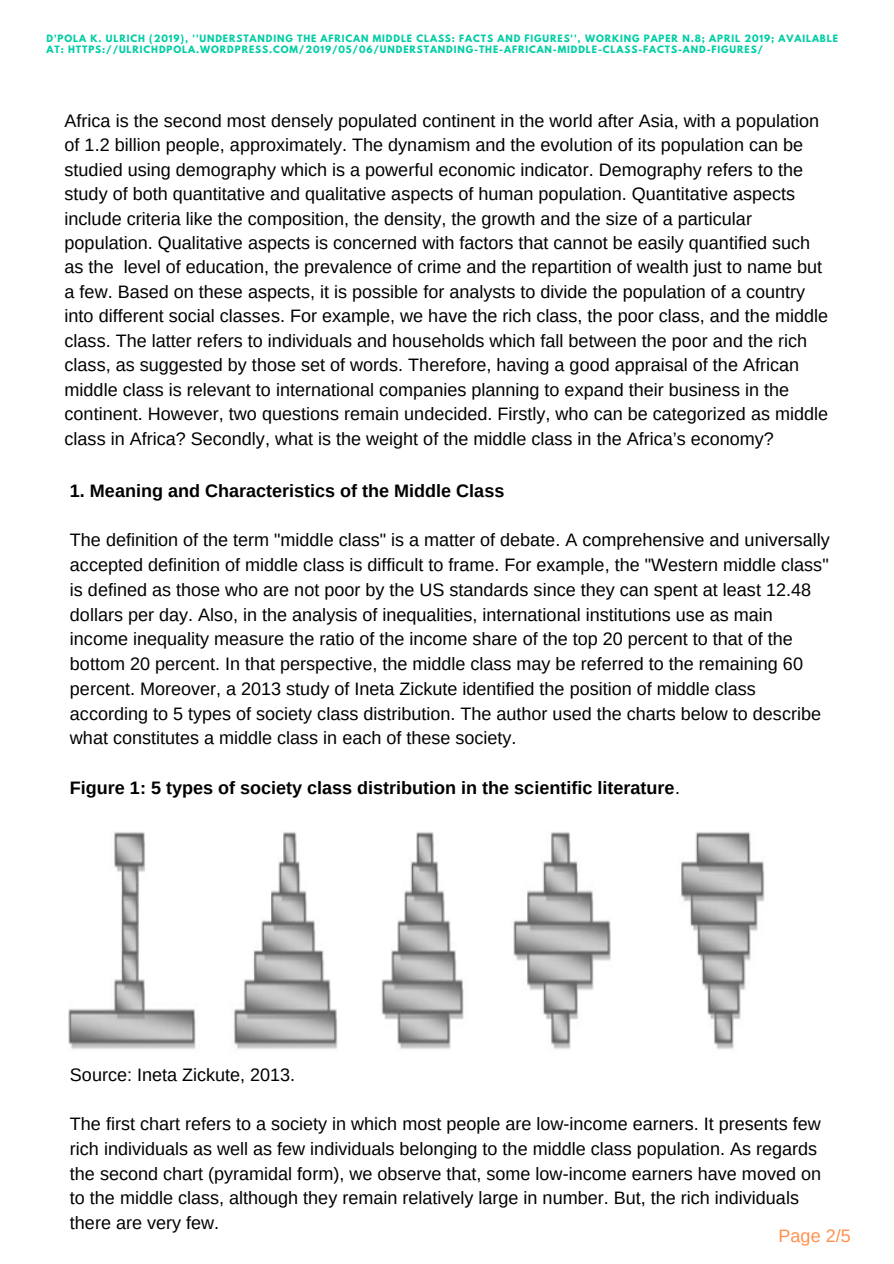
<style>
.page{position:relative;width:894px;height:1264px;background:#fff}
.page>*{position:absolute;margin:0;border:0;box-sizing:border-box;transform-origin:0 0}
.t1{font:18px/24.5px "Arimo";color:#000}
.t2{font:700 18px "Arimo";color:#000}
.t3{font:18px "Arimo";color:#ff914d}
.t4{font:700 9px/11.2px "League Spartan";letter-spacing:.1em;color:#00cea4}
.s1{font-weight:400}
</style>
<div class="page">
<img style="left:68px;top:832px;width:697px;height:218px">
<p class="t4" style="left:47px;top:34px;width:792px">D'POLA K. ULRICH (2019), ''UNDERSTANDING THE AFRICAN MIDDLE CLASS: FACTS AND FIGURES'', WORKING PAPER N.8; APRIL 2019; AVAILABLE<br>AT: HTTPS://ULRICHDPOLA.WORDPRESS.COM/2019/05/06/UNDERSTANDING-THE-AFRICAN-MIDDLE-CLASS-FACTS-AND-FIGURES/</p>
<p class="t1" style="left:65px;top:108px;width:764px">Africa is the second most densely populated continent in the world after Asia, with a population of 1.2 billion people, approximately. The dynamism and the evolution of its population can be studied using demography which is a powerful economic indicator. Demography refers to the study of both quantitative and qualitative aspects of human population. Quantitative aspects include criteria like the composition, the density, the growth and the size of a particular population. Qualitative aspects is concerned with factors that cannot be easily quantified such as the level of education, the prevalence of crime and the repartition of wealth just to name but a few. Based on these aspects, it is possible for analysts to divide the population of a country into different social classes. For example, we have the rich class, the poor class, and the middle class. The latter refers to individuals and households which fall between the poor and the rich class, as suggested by those set of words. Therefore, having a good appraisal of the African middle class is relevant to international companies planning to expand their business in the continent. However, two questions remain undecided. Firstly, who can be categorized as middle class in Africa? Secondly, what is the weight of the middle class in the Africa’s economy?</p>
<p class="t2" style="left:70px;top:480px;width:436px">1. Meaning and Characteristics of the Middle Class</p>
<p class="t1" style="left:70px;top:527px;width:761px">The definition of the term "middle class" is a matter of debate. A comprehensive and universally accepted definition of middle class is difficult to frame. For example, the "Western middle class" is defined as those who are not poor by the US standards since they can spent at least 12.48 dollars per day. Also, in the analysis of inequalities, international institutions use as main income inequality measure the ratio of the income share of the top 20 percent to that of the bottom 20 percent. In that perspective, the middle class may be referred to the remaining 60 percent. Moreover, a 2013 study of Ineta Zickute identified the position of middle class according to 5 types of society class distribution. The author used the charts below to describe what constitutes a middle class in each of these society.</p>
<p class="t2" style="left:70px;top:777px;width:611px">Figure 1: 5 types of society class distribution in the scientific literature<span class="s1">.</span></p>
<p class="t1" style="left:70px;top:1062px;width:227px">Source: Ineta Zickute, 2013.</p>
<p class="t1" style="left:70px;top:1111px;width:752px">The first chart refers to a society in which most people are low-income earners. It presents few rich individuals as well as few individuals belonging to the middle class population. As regards the second chart (pyramidal form), we observe that, some low-income earners have moved on to the middle class, although they remain relatively large in number. But, the rich individuals there are very few.</p>
<p class="t3" style="left:778px;top:1225px;width:74px">Page 2/5</p>
</div>
